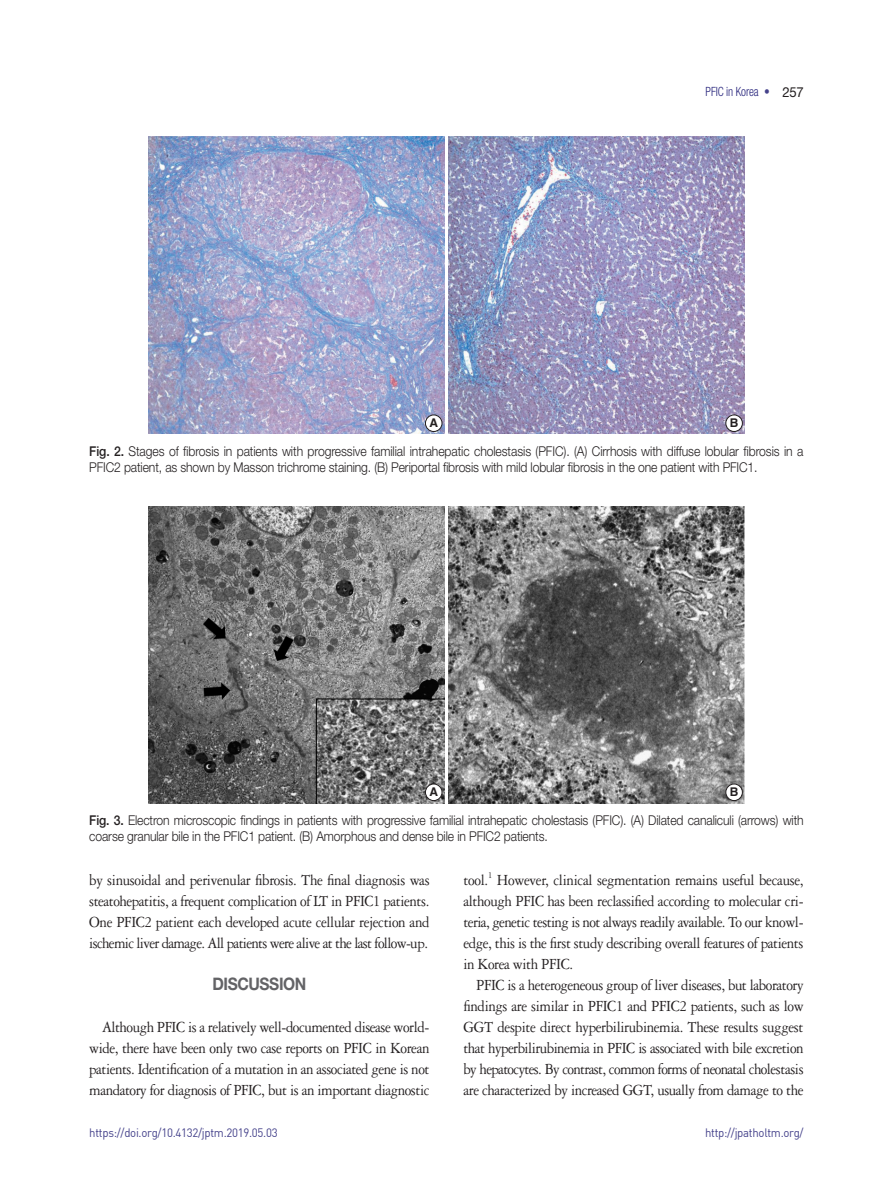
<style>
.page{position:relative;width:893px;height:1191px;background:#fff}
.page>*{position:absolute;margin:0;border:0;box-sizing:border-box;transform-origin:0 0}
.t1{font:700 17.25px "Helvetica Neue LT Std";letter-spacing:-.025em;color:#636366;scale:.9 1}
.t2{font:16.5px/21px "Garamond 3 LT Std";letter-spacing:-.03em;color:#231f20;text-align:justify;scale:.9 1}
.t3{font:300 13.5px/16.2px "Helvetica Neue LT Std";letter-spacing:-.01em;color:#231f20;scale:.9 1}
.t4{font:300 condensed 12.75px "Helvetica Neue LT Std";letter-spacing:-.01em;color:#26237b;scale:.9 1}
.t5{font:12px "Dinreg";letter-spacing:-.025em;color:#45428b;scale:.95 1}
.t6{font:700 12px "Helvetica LT Std";color:#231f20}
.s1{color:#45428b}
.s2{font-weight:400;font-stretch:normal;font-size:13.8px;color:#231f20}
.s3{font-weight:500}
</style>
<div class="page">
<img style="left:148px;top:136px;width:296px;height:297px">
<img style="left:449px;top:136px;width:296px;height:297px">
<div style="left:425px;top:415px;width:17px;height:16px;background:#fff;border-radius:50%"></div>
<div style="left:425px;top:415px;width:17px;height:17px;border:1px solid #231f20;border-radius:50%"></div>
<div style="left:726px;top:415px;width:16px;height:16px;background:#fff;border-radius:50%"></div>
<div style="left:726px;top:415px;width:17px;height:17px;border:1px solid #231f20;border-radius:50%"></div>
<img style="left:148px;top:506px;width:296px;height:297px">
<img style="left:449px;top:506px;width:296px;height:297px">
<div style="left:425px;top:784px;width:17px;height:16px;background:#fff;border-radius:50%"></div>
<div style="left:425px;top:783px;width:17px;height:17px;border:1px solid #231f20;border-radius:50%"></div>
<div style="left:726px;top:784px;width:16px;height:16px;background:#fff;border-radius:50%"></div>
<div style="left:726px;top:783px;width:17px;height:17px;border:1px solid #231f20;border-radius:50%"></div>
<p class="t4" style="left:706px;top:84px;width:110px">PFIC in Korea <span class="s1">•</span> <span class="s2">257</span></p>
<p class="t6" style="left:429px;top:415px;width:10px">A</p>
<p class="t6" style="left:730px;top:415px;width:10px">B</p>
<p class="t3" style="left:89px;top:442px;width:795px"><span class="s3">Fig. 2.</span> Stages of fibrosis in patients with progressive familial intrahepatic cholestasis (PFIC). (A) Cirrhosis with diffuse lobular fibrosis in a<br>PFIC2 patient, as shown by Masson trichrome staining. (B) Periportal fibrosis with mild lobular fibrosis in the one patient with PFIC1.</p>
<p class="t6" style="left:429px;top:784px;width:10px">A</p>
<p class="t6" style="left:730px;top:784px;width:10px">B</p>
<p class="t3" style="left:89px;top:812px;width:795px"><span class="s3">Fig. 3.</span> Electron microscopic findings in patients with progressive familial intrahepatic cholestasis (PFIC). (A) Dilated canaliculi (arrows) with coarse granular bile in the PFIC1 patient. (B) Amorphous and dense bile in PFIC2 patients.</p>
<p class="t2" style="left:89px;top:869px;width:380px">by sinusoidal and perivenular fibrosis. The final diagnosis was steatohepatitis, a frequent complication of LT in PFIC1 patients.<br>One PFIC2 patient each developed acute cellular rejection and ischemic liver damage. All patients were alive at the last follow-up.</p>
<p class="t1" style="left:212px;top:973px;width:106px">DISCUSSION</p>
<p class="t2" style="left:89px;top:1016px;width:380px;text-indent:13px">Although PFIC is a relatively well-documented disease world&shy;wide, there have been only two case reports on PFIC in Korean patients. Identification of a mutation in an associated gene is not mandatory for diagnosis of PFIC, but is an important diagnostic</p>
<p class="t2" style="left:463px;top:869px;width:379px">tool.<sup>1</sup> However, clinical segmentation remains useful because, although PFIC has been reclassified according to molecular cri&shy;teria, genetic testing is not always readily available. To our knowl&shy;edge, this is the first study describing overall features of patients in Korea with PFIC.</p>
<p class="t2" style="left:463px;top:974px;width:379px;text-indent:13px">PFIC is a heterogeneous group of liver diseases, but laboratory findings are similar in PFIC1 and PFIC2 patients, such as low GGT despite direct hyperbilirubinemia. These results suggest that hyperbilirubinemia in PFIC is associated with bile excretion by hepatocytes. By contrast, common forms of neonatal cholestasis are characterized by increased GGT, usually from damage to the</p>
<p class="t5" style="left:89px;top:1125px;width:200px">https://doi.org/10.4132/jptm.2019.05.03</p>
<p class="t5" style="left:705px;top:1125px;width:105px">http://jpatholtm.org/</p>
</div>
